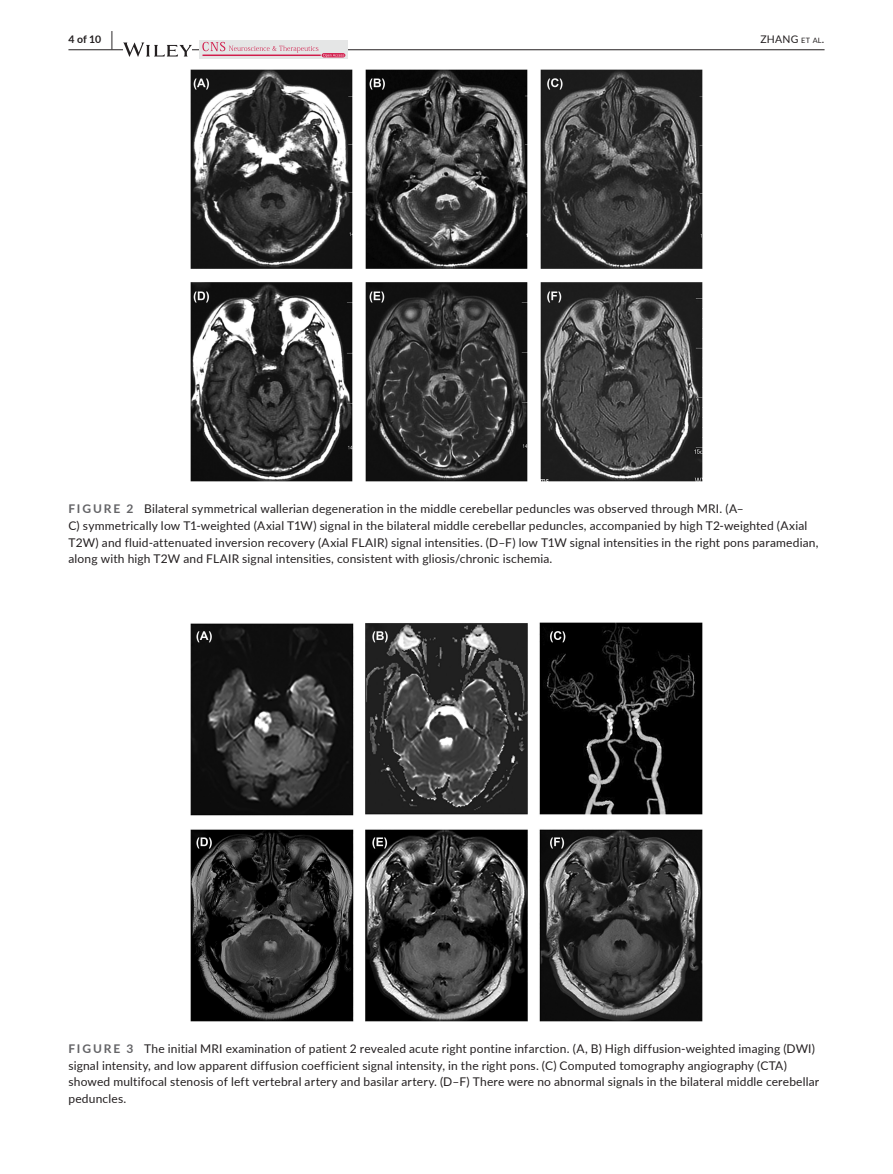
<style>
.page{position:relative;width:893px;height:1174px;background:#fff}
.page>*{position:absolute;margin:0;border:0;box-sizing:border-box;transform-origin:0 0}
.t1{font:12px/16.5px "Lato";letter-spacing:.015em;color:#231f20}
.t2{font:10.5px "Lato";letter-spacing:.025em;color:#231f20}
.t3{font:700 10.5px "Lato";color:#231f20}
.s1{font-size:19.5px}
.s2{font-size:7.35px}
.s3{font-weight:700;color:#636366}
</style>
<div class="page">
<hr style="left:68px;top:49px;width:756px;height:1px;background:#231f20">
<svg style="left:123px;top:42px;width:69px;height:15px"></svg>
<div style="left:200px;top:40px;width:148px;height:19px;background:#e5e6e6"></div>
<hr style="left:322px;top:53px;width:23px;height:4px;background:#d42d58;border-radius:2px">
<svg style="left:202px;top:42px;width:142px;height:15px"></svg>
<img style="left:191px;top:69px;width:511px;height:412px">
<img style="left:191px;top:622px;width:511px;height:399px">
<p class="t3" style="left:68px;top:31px;width:46px">4 of 10 <span class="s1">|</span></p>
<p class="t2" style="left:760px;top:31px;width:65px">ZHANG <span class="s2">et al</span>.</p>
<p class="t1" style="left:68px;top:500px;width:751px"><span class="s3">FIGURE 2</span> Bilateral symmetrical wallerian degeneration in the middle cerebellar peduncles was observed through MRI. (A–<br>C) symmetrically low T1-weighted (Axial T1W) signal in the bilateral middle cerebellar peduncles, accompanied by high T2-weighted (Axial T2W) and fluid-attenuated inversion recovery (Axial FLAIR) signal intensities. (D–F) low T1W signal intensities in the right pons paramedian, along with high T2W and FLAIR signal intensities, consistent with gliosis/chronic ischemia.</p>
<p class="t1" style="left:68px;top:1040px;width:752px"><span class="s3">FIGURE 3</span> The initial MRI examination of patient 2 revealed acute right pontine infarction. (A, B) High diffusion-weighted imaging (DWI) signal intensity, and low apparent diffusion coefficient signal intensity, in the right pons. (C) Computed tomography angiography (CTA) showed multifocal stenosis of left vertebral artery and basilar artery. (D–F) There were no abnormal signals in the bilateral middle cerebellar peduncles.</p>
</div>
